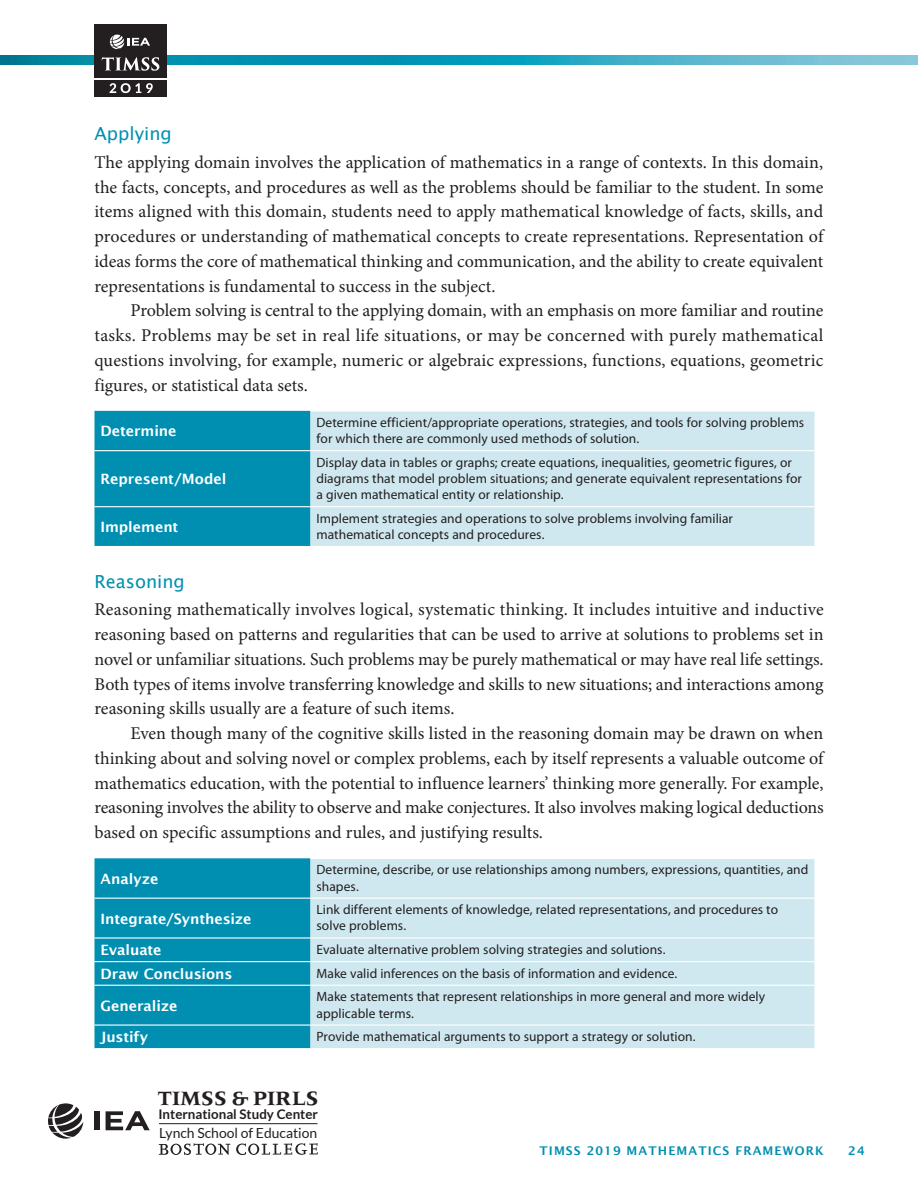
<style>
.page{position:relative;width:918px;height:1188px;background:#fff}
.page>*{position:absolute;margin:0;border:0;box-sizing:border-box;transform-origin:0 0}
.t1{font:700 21px "Meridien LT Std";color:#231f20}
.Body_First{font:18px/24.8px "Minion Pro";letter-spacing:-.005em;color:#231f20;text-align:justify}
.Body{font:18px/24.8px "Minion Pro";color:#231f20;text-align:justify}
.Heading_2{font:18px "Lucida Sans Unicode";color:#008fb1}
.Exhibit_Head_L_white{font:600 14.25px "Lucida Sans";letter-spacing:-.005em;color:#fff}
.t2{font:13.95px "Lato";color:#231f20}
.Exhibit_Text_Left{font:13.5px/16.2px "Myriad Pro";letter-spacing:.005em;color:#231f20}
.t3{font:700 13.35px "Lato";color:#231f20}
.t4{font:600 12px "Lucida Sans";letter-spacing:.09em;color:#008fb1}
</style>
<div class="page">
<svg style="left:48px;top:1103px;width:35px;height:36px"></svg>
<div style="left:95px;top:1111px;width:5px;height:19px;background:#231f20"></div>
<svg style="left:106px;top:1111px;width:44px;height:19px"></svg>
<svg style="left:159px;top:1143px;width:71px;height:12px"></svg>
<svg style="left:236px;top:1143px;width:82px;height:12px"></svg>
<hr style="left:159px;top:1123px;width:159px;height:1px;background:#231f20">
<svg style="left:0;top:56px;width:918px;height:9px;background:#2aa2bd"></svg>
<div style="left:94px;top:80px;width:73px;height:16px;background:#231f20"></div>
<div style="left:94px;top:24px;width:73px;height:54px;background:#231f20"></div>
<svg style="left:110px;top:83px;width:43px;height:10px"></svg>
<svg style="left:102px;top:57px;width:57px;height:14px"></svg>
<svg style="left:110px;top:35px;width:40px;height:14px"></svg>
<div style="left:94px;top:411px;width:216px;height:135px;background:#008fb1"></div>
<div style="left:310px;top:412px;width:504px;height:134px;background:#cfe8f0"></div>
<hr style="left:94px;top:450px;width:216px;height:1px;background:#fff">
<hr style="left:310px;top:450px;width:504px;height:1px;background:#fff">
<hr style="left:94px;top:506px;width:216px;height:1px;background:#fff">
<hr style="left:310px;top:506px;width:504px;height:1px;background:#fff">
<div style="left:94px;top:858px;width:216px;height:190px;background:#008fb1"></div>
<div style="left:310px;top:859px;width:504px;height:189px;background:#cfe8f0"></div>
<hr style="left:94px;top:898px;width:216px;height:1px;background:#fff">
<hr style="left:310px;top:898px;width:504px;height:1px;background:#fff">
<hr style="left:94px;top:937px;width:216px;height:2px;background:#fff">
<hr style="left:310px;top:937px;width:504px;height:2px;background:#fff">
<hr style="left:94px;top:961px;width:216px;height:1px;background:#fff">
<hr style="left:310px;top:961px;width:504px;height:1px;background:#fff">
<hr style="left:94px;top:985px;width:216px;height:1px;background:#fff">
<hr style="left:310px;top:985px;width:504px;height:1px;background:#fff">
<hr style="left:94px;top:1024px;width:216px;height:2px;background:#fff">
<hr style="left:310px;top:1024px;width:504px;height:2px;background:#fff">
<p class="Heading_2" style="left:94px;top:119px;width:79px">Applying</p>
<p class="Body_First" style="left:94px;top:150px;width:730px">The applying domain involves the application of mathematics in a range of contexts. In this domain, the facts, concepts, and procedures as well as the problems should be familiar to the student. In some items aligned with this domain, students need to apply mathematical knowledge of facts, skills, and procedures or understanding of mathematical concepts to create representations. Representation of ideas forms the core of mathematical thinking and communication, and the ability to create equivalent representations is fundamental to success in the subject.</p>
<p class="Body" style="left:94px;top:298px;width:731px;text-indent:36px">Problem solving is central to the applying domain, with an emphasis on more familiar and routine tasks. Problems may be set in real life situations, or may be concerned with purely mathematical questions involving, for example, numeric or algebraic expressions, functions, equations, geometric figures, or statistical data sets.</p>
<p class="Exhibit_Head_L_white" style="left:100px;top:423px;width:78px">Determine</p>
<p class="Exhibit_Text_Left" style="left:316px;top:415px;width:489px">Determine efficient/appropriate operations, strategies, and tools for solving problems for which there are commonly used methods of solution.</p>
<p class="Exhibit_Head_L_white" style="left:100px;top:471px;width:127px">Represent/Model</p>
<p class="Exhibit_Text_Left" style="left:316px;top:454px;width:487px">Display data in tables or graphs; create equations, inequalities, geometric figures, or diagrams that model problem situations; and generate equivalent representations for a given mathematical entity or relationship.</p>
<p class="Exhibit_Head_L_white" style="left:100px;top:519px;width:79px">Implement</p>
<p class="Exhibit_Text_Left" style="left:316px;top:510px;width:418px">Implement strategies and operations to solve problems involving familiar mathematical concepts and procedures.</p>
<p class="Heading_2" style="left:94px;top:567px;width:92px">Reasoning</p>
<p class="Body_First" style="left:94px;top:597px;width:731px">Reasoning mathematically involves logical, systematic thinking. It includes intuitive and inductive reasoning based on patterns and regularities that can be used to arrive at solutions to problems set in novel or unfamiliar situations. Such problems may be purely mathematical or may have real life settings.<br>Both types of items involve transferring knowledge and skills to new situations; and interactions among reasoning skills usually are a feature of such items.</p>
<p class="Body" style="left:94px;top:721px;width:731px;text-indent:36px">Even though many of the cognitive skills listed in the reasoning domain may be drawn on when thinking about and solving novel or complex problems, each by itself represents a valuable outcome of mathematics education, with the potential to influence learners’ thinking more generally. For example, reasoning involves the ability to observe and make conjectures. It also involves making logical deductions based on specific assumptions and rules, and justifying results.</p>
<p class="Exhibit_Head_L_white" style="left:100px;top:871px;width:59px">Analyze</p>
<p class="Exhibit_Text_Left" style="left:316px;top:862px;width:493px">Determine, describe, or use relationships among numbers, expressions, quantities, and shapes.</p>
<p class="Exhibit_Head_L_white" style="left:100px;top:910px;width:153px">Integrate/Synthesize</p>
<p class="Exhibit_Text_Left" style="left:316px;top:902px;width:463px">Link different elements of knowledge, related representations, and procedures to solve problems.</p>
<p class="Exhibit_Head_L_white" style="left:100px;top:942px;width:63px">Evaluate</p>
<p class="Exhibit_Text_Left" style="left:316px;top:942px;width:350px">Evaluate alternative problem solving strategies and solutions.</p>
<p class="Exhibit_Head_L_white" style="left:100px;top:966px;width:134px">Draw Conclusions</p>
<p class="Exhibit_Text_Left" style="left:316px;top:965px;width:362px">Make valid inferences on the basis of information and evidence.</p>
<p class="Exhibit_Head_L_white" style="left:100px;top:997px;width:78px">Generalize</p>
<p class="Exhibit_Text_Left" style="left:316px;top:989px;width:450px">Make statements that represent relationships in more general and more widely applicable terms.</p>
<p class="Exhibit_Head_L_white" style="left:100px;top:1029px;width:49px">Justify</p>
<p class="Exhibit_Text_Left" style="left:316px;top:1029px;width:381px">Provide mathematical arguments to support a strategy or solution.</p>
<p class="t1" style="left:158px;top:1086px;width:162px">TIMSS &amp; PIRLS</p>
<p class="t2" style="left:159px;top:1125px;width:160px">Lynch School of Education</p>
<p class="t3" style="left:158px;top:1106px;width:161px">International Study Center</p>
<p class="t4" style="left:540px;top:1144px;width:286px">TIMSS 2019 MATHEMATICS FRAMEWORK</p>
<p class="t4" style="left:848px;top:1144px;width:18px">24</p>
</div>
